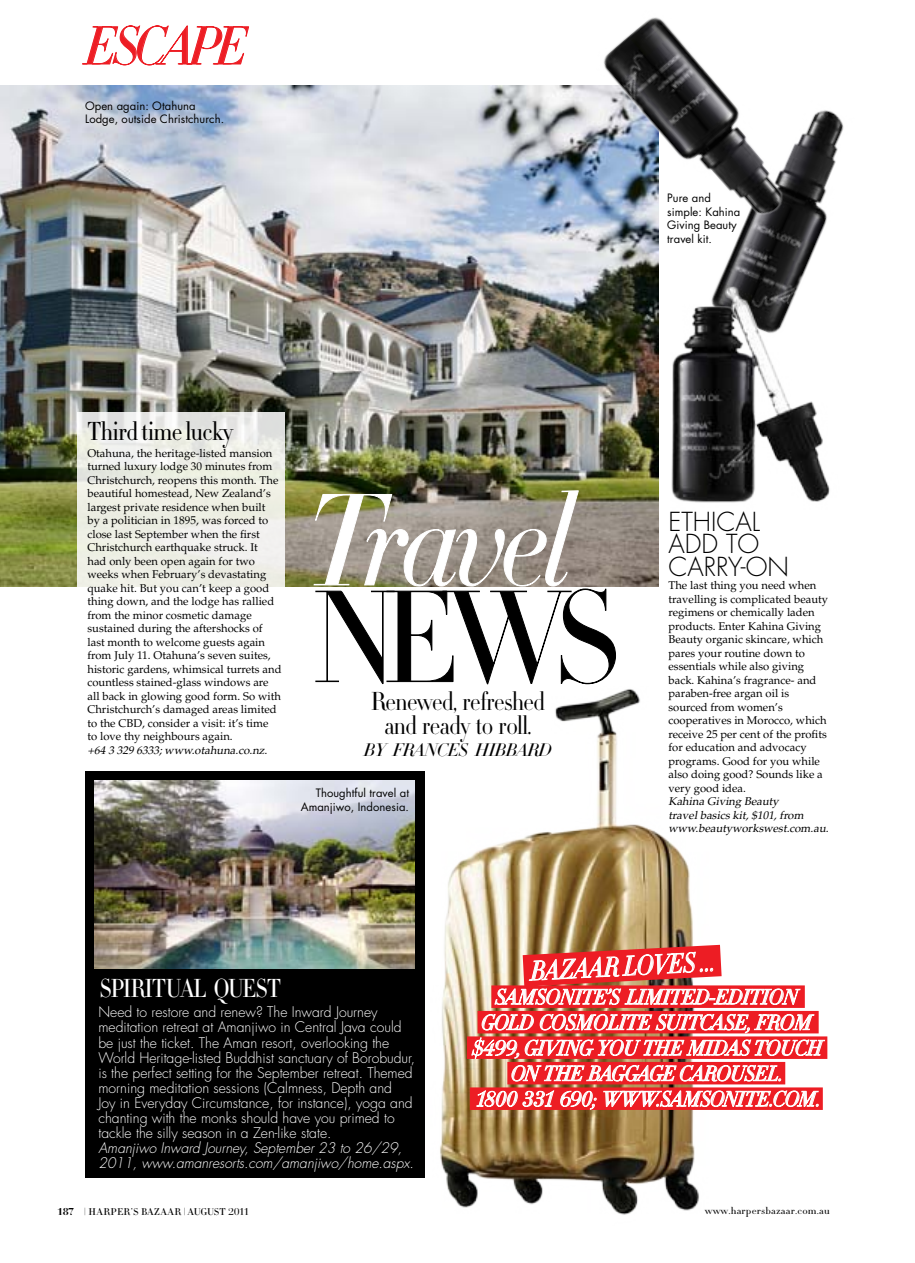
<style>
.page{position:relative;width:915px;height:1263px;background:#fff}
.page>*{position:absolute;margin:0;border:0;box-sizing:border-box;transform-origin:0 0}
.t1{font:127.5px "Didot I HTF Display Ex Lg";color:#fff;scale:.9 1}
.t2{font:127.5px "Didot HTF Display Ex Lg";color:#000;scale:.9 1}
.t3{font:52.5px "Didot I HTF Display Ex Lg";letter-spacing:-.085em;color:#ed1d24;scale:.9 1}
.t4{font:26.85px "Didot I HTF Text Lg";color:#fff;scale:.9 1}
.t5{font:25.5px/24px "Didot HTF Display Md";letter-spacing:-.025em;color:#000;text-align:center;scale:.9 1}
.t6{font:300 25.5px/22.5px "Futura";color:#000}
.t7{font:25.5px "Didot HTF Text Lg";letter-spacing:-.025em;color:#000;scale:.9 1}
.t8{font:25.5px "Didot HTF Text Lg";letter-spacing:-.055em;color:#fff;scale:.9 1}
.t9{font:21px/25.5px "Didot I HTF Text Sm";letter-spacing:-.03em;color:#fff;text-align:center}
.t10{font:17.85px "Didot I HTF Display Md";letter-spacing:-.035em;color:#000}
.t11{font:300 14.25px/15px "Futura";color:#fff}
.t12{font:italic 300 14.25px/15px "Futura";color:#fff}
.t13{font:11.25px/13.5px "Palatino";color:#000}
.t14{font:11.25px/13.5px "Futura";letter-spacing:.005em;color:#000}
.t15{font:italic 11.25px/13.5px "Palatino";color:#000}
.t16{font:700 9.9px "Bauer Bodoni";color:#000;scale:1.09 1}
.t17{font:9.6px "Didot HTF Text Sm";letter-spacing:.025em;color:#000;scale:1.09 1}
.s1{font-family:"Bauer Bodoni";font-style:italic}
.s2{font-family:"Bauer Bodoni";font-size:9.9px}
</style>
<div class="page">
<svg style="left:82px;top:26px;width:167px;height:39px"></svg>
<img style="left:0;top:85px;width:658px;height:502px">
<img style="left:718px;top:110px;width:126px;height:173px">
<div style="left:85px;top:771px;width:339px;height:407px;background:#000"></div>
<img style="left:94px;top:781px;width:321px;height:187px">
<svg style="left:78px;top:412px;width:207px;height:175px;fill:#eeefe5"></svg>
<svg style="left:314px;top:491px;width:301px;height:193px"></svg>
<img style="left:671px;top:283px;width:159px;height:220px">
<img style="left:424px;top:689px;width:287px;height:526px">
<img style="left:583px;top:17px;width:232px;height:227px">
<div style="left:507px;top:1062px;width:278px;height:22px;background:#ed1d24"></div>
<div style="left:469px;top:1087px;width:353px;height:23px;background:#ed1d24"></div>
<svg style="left:471px;top:945px;width:353px;height:114px"></svg>
<svg style="left:476px;top:1065px;width:342px;height:46px"></svg>
<h2 class="t3" style="left:85px;top:13px;width:181px">ESCAPE</h2>
<p class="t14" style="left:85px;top:99px;width:140px">Open again: Otahuna<br>Lodge, outside Christchurch.</p>
<p class="t14" style="left:667px;top:191px;width:75px">Pure and simple: Kahina<br>Giving Beauty travel kit.</p>
<h3 class="t7" style="left:87px;top:416px;width:163px">THIRD TIME LUCKY</h3>
<p class="t13" style="left:87px;top:446px;width:195px">Otahuna, the heritage-listed mansion turned luxury lodge 30 minutes from Christchurch, reopens this month. The beautiful homestead, New Zealand’s largest private residence when built<br>by a politician in 1895, was forced to close last September when the first Christchurch earthquake struck. It<br>had only been open again for two weeks when February’s devastating quake hit. But you can’t keep a good thing down, and the lodge has rallied from the minor cosmetic damage sustained during the aftershocks of last month to welcome guests again from July 11. Otahuna’s seven suites, historic gardens, whimsical turrets and countless stained-glass windows are all back in glowing good form. So with Christchurch’s damaged areas limited to the CBD, consider a visit: it’s time<br>to love thy neighbours again.</p>
<p class="t15" style="left:87px;top:743px;width:184px">+64 3 329 6333;www.otahuna.co.nz.</p>
<h1 class="t1" style="left:306px;top:461px;width:295px">TRAVEL</h1>
<h1 class="t2" style="left:312px;top:562px;width:343px">NEWS</h1>
<h3 class="t5" style="left:370px;top:690px;width:195px">Renewed, refreshed and ready to roll.</h3>
<h3 class="t10" style="left:364px;top:739px;width:189px">BY FRANCES HIBBARD</h3>
<p class="t14" style="left:301px;top:786px;width:110px;text-align:right">Thoughtful travel at<br>Amanjiwo, Indonesia.</p>
<h3 class="t6" style="left:668px;top:511px;width:28px">Ethica</h3>
<h3 class="t6" style="left:751px;top:511px;width:10px">l</h3>
<h3 class="t6" style="left:668px;top:533px;width:18px">add</h3>
<h3 class="t6" style="left:668px;top:533px;width:113px;text-indent:58px">to carry-on</h3>
<p class="t13" style="left:668px;top:579px;width:161px">The last thing you need when travelling is complicated beauty regimens or chemically laden products. Enter Kahina Giving<br>Beauty organic skincare, which pares your routine down to essentials while also giving back. Kahina’s fragrance- and paraben-free argan oil is sourced from women’s cooperatives in Morocco, which receive 25 per cent of the profits for education and advocacy programs. Good for you while also doing good? Sounds like a very good idea.</p>
<p class="t15" style="left:668px;top:795px;width:164px">Kahina Giving Beauty travelbasics kit,$101,from www.beautyworkswest.com.au.</p>
<h3 class="t8" style="left:100px;top:973px;width:187px">SPIRITUAL QUEST</h3>
<p class="t11" style="left:98px;top:1005px;width:318px">Need to restore and renew? The Inward Journey meditation retreat at Amanjiwo in Central Java could be just the ticket. The Aman resort, overlooking the World Heritage-listed Buddhist sanctuary of Borobudur, is the perfect setting for the September retreat. Themed morning meditation sessions (Calmness, Depth and<br>Joy in Everyday Circumstance, for instance), yoga and chanting with the monks should have you primed to tackle the silly season in a Zen-like state.</p>
<p class="t12" style="left:98px;top:1140px;width:320px">Amanjiwo Inward Journey, September 23 to 26/29,<br>2011, www.amanresorts.com/amanjiwo/home.aspx.</p>
<h3 class="t4" style="left:529px;top:954px;width:206px;rotate:-3deg">BAZAAR LOVES …</h3>
<h3 class="t9" style="left:472px;top:985px;width:352px">SAMSONITE’S LIMITED-EDITION<br>GOLD COSMOLITE SUITCASE, FROM <span class="s1">$499</span>, GIVING YOU THE MIDAS TOUCH<br>ON THE BAGGAGE CAROUSEL.<br><span class="s1">1800 331 690</span>; WWW.SAMSONITE.COM.</h3>
<p class="t16" style="left:57px;top:1205px;width:17px">187</p>
<p class="t17" style="left:704px;top:1205px;width:116px">www.harpersbazaar.com.au</p>
<p class="t17" style="left:84px;top:1205px;width:78px">| Harper’s BAZAAR</p>
<p class="t17" style="left:184px;top:1205px;width:62px">| august <span class="s2">2011</span></p>
</div>
